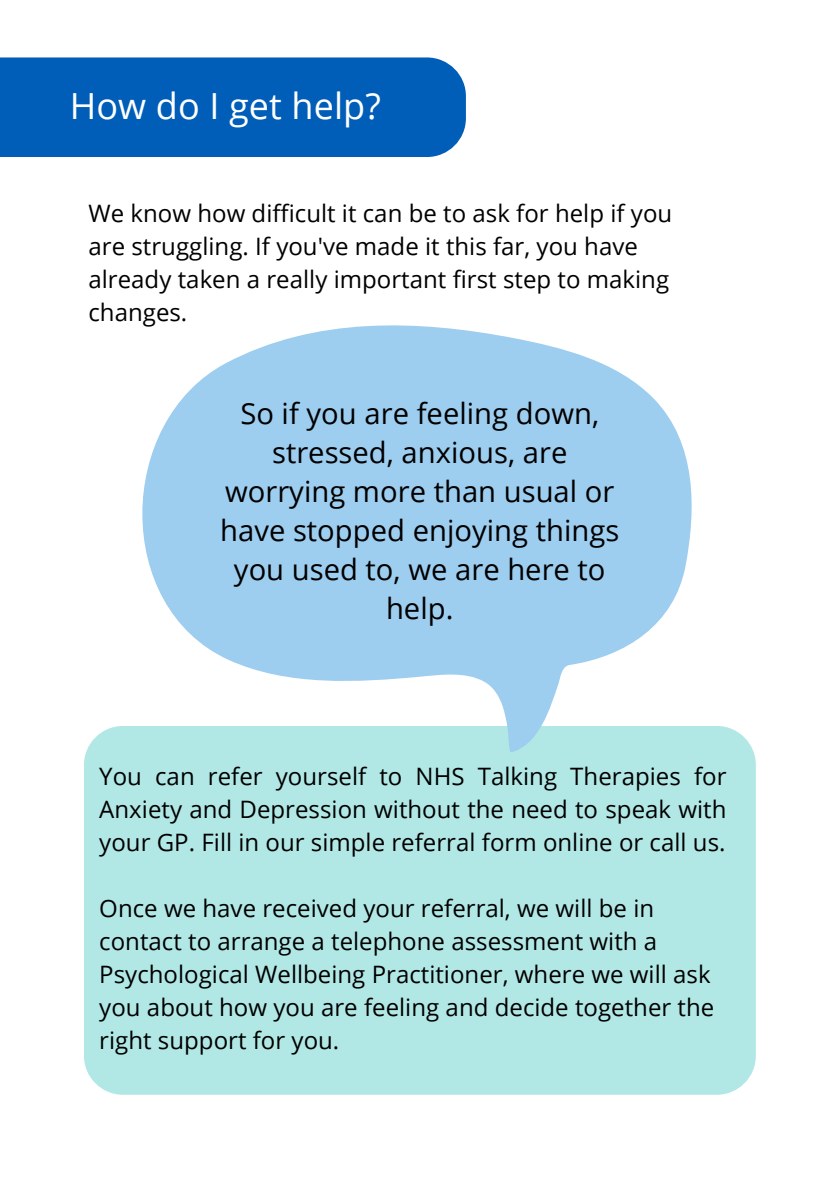
<style>
.page{position:relative;width:839px;height:1191px;background:#fff}
.page>*{position:absolute;margin:0;border:0;box-sizing:border-box;transform-origin:0 0}
.t1{font:36px "Open Sans";letter-spacing:.005em;color:#fff}
.t2{font:29.2px/39px "Open Sans";color:#000;text-align:center}
.t3{font:24px/33px "Open Sans";color:#000}
</style>
<div class="page">
<div style="left:0;top:57px;width:466px;height:99px;background:#005eb8"></div>
<div style="left:84px;top:726px;width:671px;height:368px;background:#b1e8e6"></div>
<svg style="left:112px;top:325px;width:580px;height:427px;fill:#9dcdef"></svg>
<p class="t1" style="left:70px;top:80px;width:312px">How do I get help?</p>
<h1 class="t3" style="left:88px;top:196px;width:585px">We know how difficult it can be to ask for help if you are struggling. If you've made it this far, you have already taken a really important first step to making changes.</h1>
<h2 class="t2" style="left:220px;top:393px;width:400px">So if you are feeling down, stressed, anxious, are worrying more than usual or have stopped enjoying things you used to, we are here to help.</h2>
<p class="t3" style="left:99px;top:760px;width:628px;text-align:justify">You can refer yourself to NHS Talking Therapies for Anxiety and Depression without the need to speak with your GP. Fill in our simple referral form online or call us.</p>
<p class="t3" style="left:99px;top:892px;width:616px">Once we have received your referral, we will be in contact to arrange a telephone assessment with a Psychological Wellbeing Practitioner, where we will ask you about how you are feeling and decide together the right support for you.</p>
</div>
